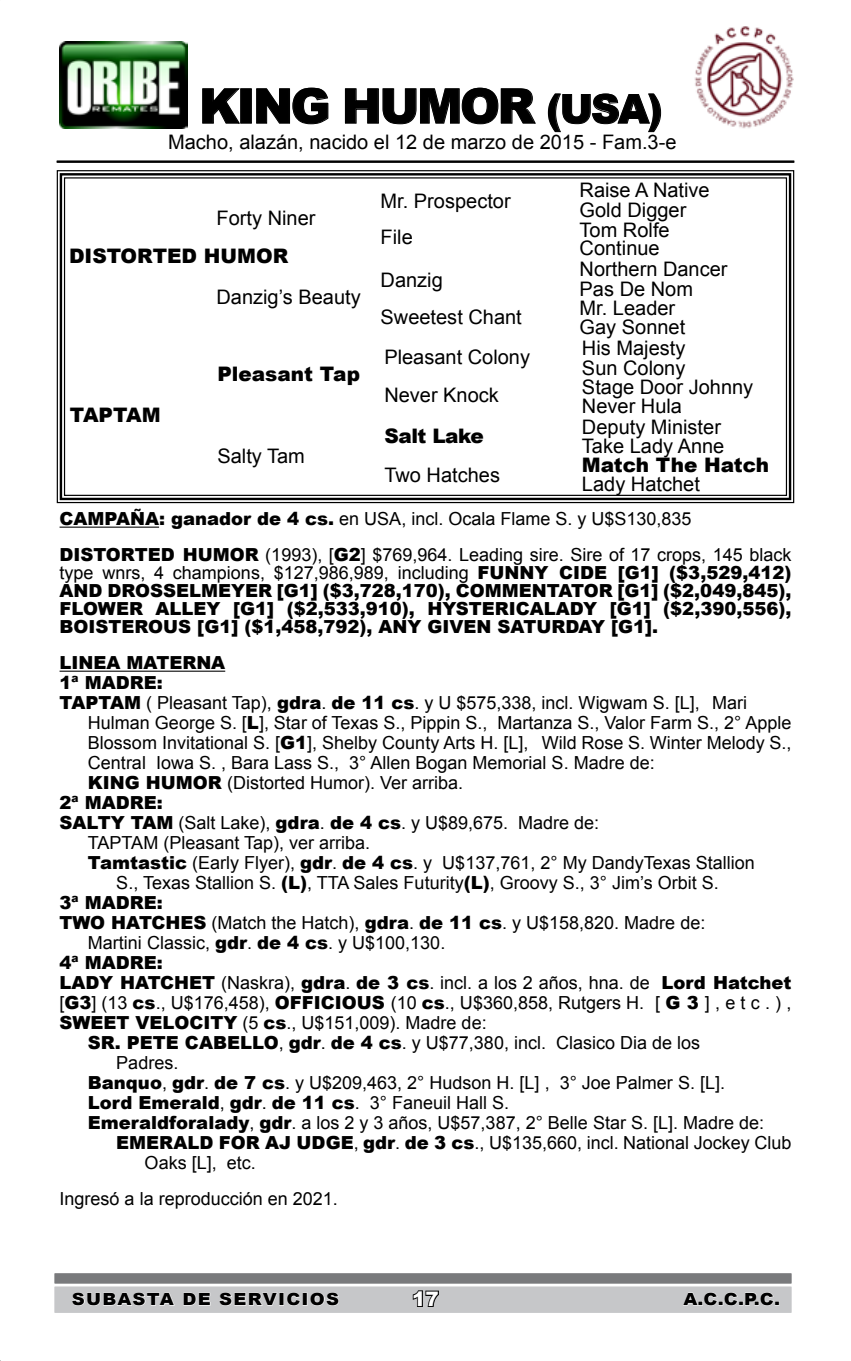
<style>
.page{position:relative;width:851px;height:1361px;background:#fff}
.page>*{position:absolute;margin:0;border:0;box-sizing:border-box;transform-origin:0 0}
.t1{font:900 48px "Arial";letter-spacing:-.05em;color:#000}
.t2{font:20px "Arial";color:#000}
.t3{font:900 20px "Arial";color:#000}
.t4{font:900 20px "Arial";letter-spacing:-.02em;color:#000}
.t5{font:900 20px "Arial";color:#fff}
.t6{font:18px/36px "Arial";color:#000}
.t7{font:900 18px/18px "Arial";color:#000;text-align:justify}
.t8{font:900 16.8px "Arial";letter-spacing:.07em;color:#000;scale:1.08 1}
.s1{font-size:40px}
.s2{font-weight:900}
.s3{font-weight:400}
</style>
<div class="page">
<svg style="left:56px;top:170px;width:738px;height:334px"></svg>
<div style="left:60px;top:173px;width:731px;height:327px;border:2px solid #000"></div>
<img style="left:694px;top:26px;width:100px;height:103px">
<img style="left:60px;top:42px;width:128px;height:87px">
<div style="left:55px;top:1273px;width:736px;height:10px;background:#797a7c"></div>
<div style="left:55px;top:1286px;width:736px;height:26px;background:#c6c7c9"></div>
<hr style="left:57px;top:161px;width:737px;height:2px;background:#000">
<hr style="left:60px;top:526px;width:99px;height:2px;background:#000">
<hr style="left:60px;top:670px;width:165px;height:2px;background:#000">
<svg style="left:202px;top:88px;width:38px;height:36px"></svg>
<svg style="left:256px;top:87px;width:73px;height:38px"></svg>
<svg style="left:345px;top:87px;width:191px;height:38px"></svg>
<svg style="left:547px;top:93px;width:114px;height:40px"></svg>
<svg style="left:412px;top:1290px;width:27px;height:17px"></svg>
<svg style="left:72px;top:1292px;width:103px;height:14px"></svg>
<svg style="left:183px;top:1292px;width:28px;height:14px"></svg>
<svg style="left:219px;top:1292px;width:59px;height:14px"></svg>
<div style="left:279px;top:1293px;width:4px;height:12px;border:1px solid #fff"></div>
<svg style="left:286px;top:1292px;width:14px;height:14px"></svg>
<div style="left:303px;top:1293px;width:4px;height:12px;border:1px solid #fff"></div>
<svg style="left:310px;top:1292px;width:29px;height:14px"></svg>
<svg style="left:683px;top:1292px;width:95px;height:14px"></svg>
<h1 class="t1" style="left:199px;top:71px;width:465px">KING HUMOR <span class="s1">(USA)</span></h1>
<p class="t2" style="left:168px;top:129px;width:510px">Macho, alazán, nacido el 12 de marzo de 2015 - Fam.3-e</p>
<p class="t2" style="left:216px;top:205px;width:100px">Forty Niner</p>
<p class="t3" style="left:69px;top:241px;width:221px">DISTORTED HUMOR</p>
<p class="t2" style="left:216px;top:284px;width:146px">Danzig’s Beauty</p>
<p class="t3" style="left:70px;top:400px;width:92px">TAPTAM</p>
<p class="t3" style="left:217px;top:359px;width:144px">Pleasant Tap</p>
<p class="t2" style="left:217px;top:442px;width:89px">Salty Tam</p>
<p class="t2" style="left:380px;top:188px;width:132px">Mr. Prospector</p>
<p class="t2" style="left:380px;top:224px;width:34px">File</p>
<p class="t2" style="left:380px;top:267px;width:64px">Danzig</p>
<p class="t2" style="left:380px;top:304px;width:143px">Sweetest Chant</p>
<p class="t2" style="left:384px;top:344px;width:147px">Pleasant Colony</p>
<p class="t2" style="left:384px;top:382px;width:116px">Never Knock</p>
<p class="t4" style="left:384px;top:421px;width:101px">Salt Lake</p>
<p class="t2" style="left:384px;top:462px;width:117px">Two Hatches</p>
<p class="t2" style="left:579px;top:177px;width:132px">Raise A Native</p>
<p class="t2" style="left:579px;top:197px;width:108px">Gold Digger</p>
<p class="t2" style="left:579px;top:216px;width:92px">Tom Rolfe</p>
<p class="t2" style="left:579px;top:235px;width:82px">Continue</p>
<p class="t2" style="left:579px;top:256px;width:149px">Northern Dancer</p>
<p class="t2" style="left:579px;top:275px;width:115px">Pas De Nom</p>
<p class="t2" style="left:579px;top:294px;width:97px">Mr. Leader</p>
<p class="t2" style="left:579px;top:313px;width:107px">Gay Sonnet</p>
<p class="t2" style="left:582px;top:335px;width:105px">His Majesty</p>
<p class="t2" style="left:582px;top:354px;width:105px">Sun Colony</p>
<p class="t2" style="left:582px;top:374px;width:173px">Stage Door Johnny</p>
<p class="t2" style="left:582px;top:393px;width:102px">Never Hula</p>
<p class="t2" style="left:582px;top:414px;width:140px">Deputy Minister</p>
<p class="t2" style="left:582px;top:433px;width:144px">Take Lady Anne</p>
<p class="t3" style="left:582px;top:450px;width:188px">Match The Hatch</p>
<p class="t2" style="left:582px;top:471px;width:119px">Lady Hatchet</p>
<p class="t6" style="left:60px;top:501px;width:733px"><span class="s2">CAMPAÑA: ganador de 4 cs.</span> en USA, incl. Ocala Flame S. y U$S130,835<br><span class="s2">DISTORTED HUMOR</span> (1993), [<span class="s2">G2</span>] $769,964. Leading sire. Sire of 17 crops, 145 black</p>
<p class="t7" style="left:60px;top:563px;width:733px"><span class="s3">type wnrs, 4 champions, $127,986,989, including</span> FUNNY CIDE [G1] ($3,529,412)<br>AND DROSSELMEYER [G1] ($3,728,170), COMMENTATOR [G1] ($2,049,845), FLOWER ALLEY [G1] ($2,533,910), HYSTERICALADY [G1] ($2,390,556), BOISTEROUS [G1] ($1,458,792), ANY GIVEN SATURDAY [G1].</p>
<p class="t7" style="left:60px;top:653px;width:167px">LINEA MATERNA</p>
<p class="t7" style="left:60px;top:673px;width:105px">1ª MADRE:</p>
<p class="t6" style="left:60px;top:685px;width:688px"><span class="s2">TAPTAM</span> ( Pleasant Tap), <span class="s2">gdra</span>. <span class="s2">de 11 cs</span>. y U $575,338, incl. Wigwam S. [L], Mari</p>
<p class="t6" style="left:88px;top:705px;width:704px">Hulman George S. [<span class="s2">L</span>], Star of Texas S., Pippin S., Martanza S., Valor Farm S., 2° Apple</p>
<p class="t6" style="left:88px;top:725px;width:704px">Blossom Invitational S. [<span class="s2">G1</span>], Shelby County Arts H. [L], Wild Rose S. Winter Melody S.,</p>
<p class="t6" style="left:88px;top:745px;width:568px">Central Iowa S. , Bara Lass S., 3° Allen Bogan Memorial S. Madre de:</p>
<p class="t6" style="left:88px;top:765px;width:377px"><span class="s2">KING HUMOR</span> (Distorted Humor). Ver arriba.</p>
<p class="t7" style="left:60px;top:793px;width:105px">2ª MADRE:</p>
<p class="t6" style="left:60px;top:805px;width:541px"><span class="s2">SALTY TAM</span> (Salt Lake), <span class="s2">gdra</span>. <span class="s2">de 4 cs</span>. y U$89,675. Madre de:</p>
<p class="t6" style="left:88px;top:825px;width:284px">TAPTAM (Pleasant Tap), ver arriba.</p>
<p class="t6" style="left:88px;top:845px;width:668px"><span class="s2">Tamtastic</span> (Early Flyer), <span class="s2">gdr</span>. <span class="s2">de 4 cs</span>. y U$137,761, 2° My DandyTexas Stallion</p>
<p class="t6" style="left:116px;top:865px;width:604px">S., Texas Stallion S. <span class="s2">(L)</span>, TTA Sales Futurity<span class="s2">(L)</span>, Groovy S., 3° Jim’s Orbit S.</p>
<p class="t7" style="left:60px;top:893px;width:105px">3ª MADRE:</p>
<p class="t6" style="left:60px;top:905px;width:647px"><span class="s2">TWO HATCHES</span> (Match the Hatch), <span class="s2">gdra</span>. <span class="s2">de 11 cs</span>. y U$158,820. Madre de:</p>
<p class="t6" style="left:88px;top:925px;width:359px">Martini Classic, <span class="s2">gdr</span>. <span class="s2">de 4 cs</span>. y U$100,130.</p>
<p class="t7" style="left:60px;top:953px;width:105px">4ª MADRE:</p>
<p class="t6" style="left:60px;top:965px;width:733px"><span class="s2">LADY HATCHET</span> (Naskra), <span class="s2">gdra</span>. <span class="s2">de 3 cs</span>. incl. a los 2 años, hna. de <span class="s2">Lord Hatchet</span></p>
<p class="t6" style="left:60px;top:985px;width:733px">[<span class="s2">G3</span>] (13 <span class="s2">cs</span>., U$176,458), <span class="s2">OFFICIOUS</span> (10 <span class="s2">cs</span>., U$360,858, Rutgers H. [ <span class="s2">G 3</span> ] , e t c . ) ,</p>
<p class="t6" style="left:60px;top:1005px;width:428px"><span class="s2">SWEET VELOCITY</span> (5 <span class="s2">cs</span>., U$151,009). Madre de:</p>
<p class="t6" style="left:88px;top:1025px;width:613px"><span class="s2">SR. PETE CABELLO</span>, <span class="s2">gdr</span>. <span class="s2">de 4 cs</span>. y U$77,380, incl. Clasico Dia de los</p>
<p class="t6" style="left:116px;top:1045px;width:64px">Padres.</p>
<p class="t6" style="left:88px;top:1065px;width:638px"><span class="s2">Banquo</span>, <span class="s2">gdr</span>. <span class="s2">de 7 cs</span>. y U$209,463, 2° Hudson H. [L] , 3° Joe Palmer S. [L].</p>
<p class="t7" style="left:88px;top:1093px;width:423px">Lord Emerald<span class="s3">,</span> gdr<span class="s3">.</span> de 11 cs<span class="s3">. 3° Faneuil Hall S.</span></p>
<p class="t6" style="left:88px;top:1105px;width:677px"><span class="s2">Emeraldforalady</span>, <span class="s2">gdr</span>. a los 2 y 3 años, U$57,387, 2° Belle Star S. [L]. Madre de:</p>
<p class="t6" style="left:116px;top:1125px;width:676px"><span class="s2">EMERALD FOR AJ UDGE</span>, <span class="s2">gdr</span>. <span class="s2">de 3 cs</span>., U$135,660, incl. National Jockey Club</p>
<p class="t6" style="left:145px;top:1145px;width:113px">Oaks [L], etc.</p>
<p class="t6" style="left:60px;top:1181px;width:280px">Ingresó a la reproducción en 2021.</p>
<p class="t8" style="left:72px;top:1287px;width:249px">SUBASTA DE SERVICIOS</p>
<p class="t5" style="left:412px;top:1284px;width:28px">17</p>
<p class="t8" style="left:683px;top:1286px;width:91px">A.C.C.P.C.</p>
</div>
